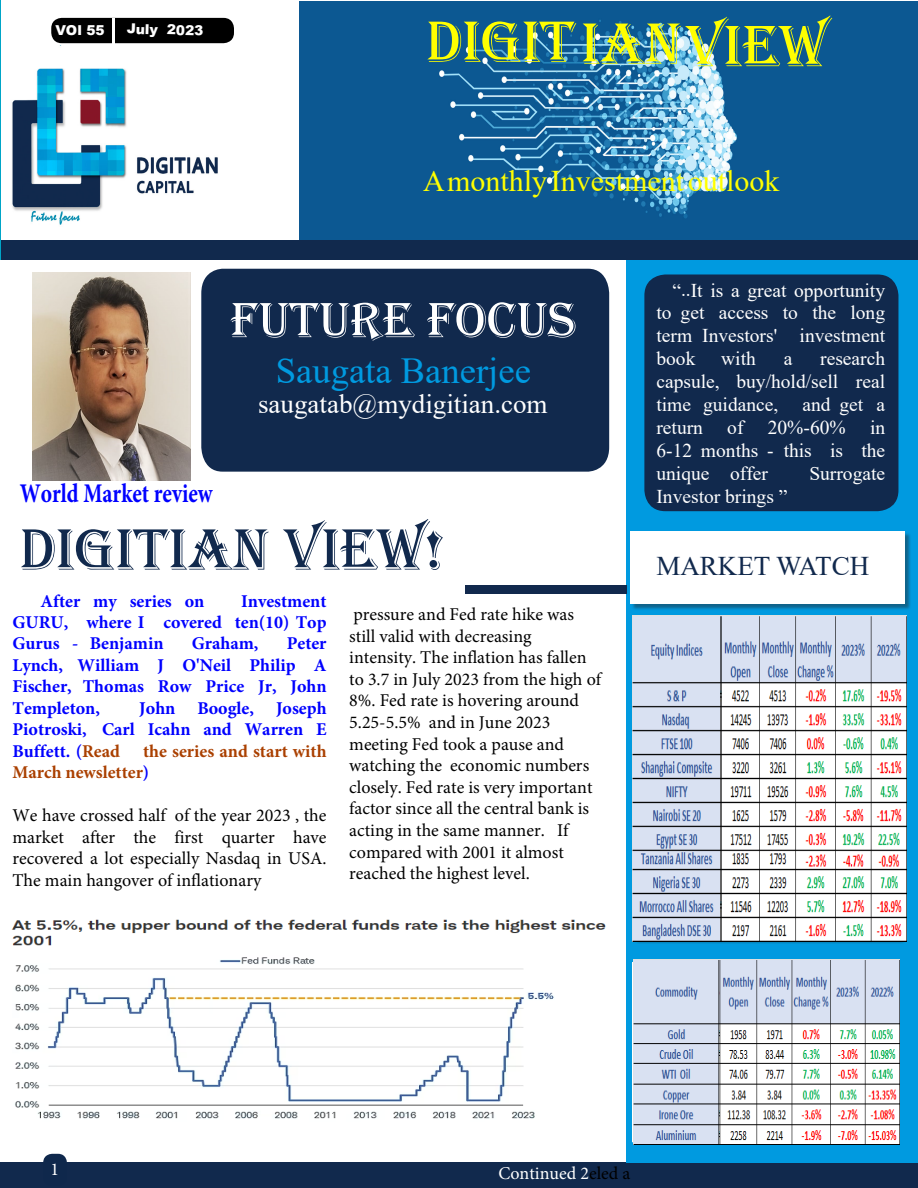
<style>
.page{position:relative;width:918px;height:1188px;background:#fff}
.page>*{position:absolute;margin:0;border:0;box-sizing:border-box;transform-origin:0 0}
.t1{font:60.3px "Algerian";color:#11294d}
.t2{font:60.3px "Algerian";color:#ff0}
.t3{font:51px "Algerian";color:#fff}
.t4{font:36.6px "Times New Roman";color:#009ae0}
.t5{font:30px "Times New Roman";color:#ff0}
.t6{font:27px "Times New Roman";color:#fff}
.t7{font:700 27px "Minion Pro";color:#00f;scale:.8 1}
.t8{font:27px "Times New Roman";color:#11294d}
.t9{font:19.5px/23px "Times New Roman";color:#fff;text-align:justify}
.t10{font:18px/21.6px "Minion Pro";color:#000;text-align:justify}
.t11{font:700 18px/21.5px "Minion Pro";color:#00f;text-align:justify}
.t12{font:700 18px/21.5px "Minion Pro";color:#aa4000}
.t13{font:18px "Minion Pro";color:#fff}
.t14{font:900 13.65px "Arial";color:#fff}
.s1{color:#aa4000}
.s2{color:#00f}
.s3{color:#000}
</style>
<div class="page">
<img style="left:299px;top:2px;width:619px;height:238px">
<img style="left:12px;top:68px;width:206px;height:157px">
<div style="left:0;top:1163px;width:918px;height:25px;background:#11294d"></div>
<div style="left:627px;top:260px;width:291px;height:903px;background:#009ae0"></div>
<div style="left:0;top:240px;width:918px;height:20px;background:#11294d"></div>
<hr style="left:0;top:0;width:1px;height:260px;background:#00a5c7">
<div style="left:466px;top:585px;width:161px;height:9px;background:#11294d"></div>
<div style="left:201px;top:269px;width:408px;height:203px;background:#11294d"></div>
<div style="left:631px;top:532px;width:281px;height:79px;background:#231f20;opacity:.45"></div>
<div style="left:630px;top:531px;width:274px;height:73px;background:#fff"></div>
<hr style="left:632px;top:963px;width:1px;height:37px;background:#fff">
<hr style="left:632px;top:1142px;width:54px;height:1px;background:#fff">
<svg style="left:632px;top:1000px;width:1px;height:142px"></svg>
<div style="left:644px;top:274px;width:254px;height:237px;background:#11294d;border-radius:21px"></div>
<div style="left:51px;top:18px;width:183px;height:25px;background:#000;border-radius:10px"></div>
<hr style="left:112px;top:18px;width:2px;height:25px;background:#fff">
<div style="left:43px;top:1154px;width:24px;height:32px;background:#0f284c;border-radius:9px"></div>
<img style="left:32px;top:272px;width:158px;height:208px">
<img style="left:11px;top:919px;width:595px;height:200px">
<img style="left:632px;top:616px;width:275px;height:325px">
<img style="left:633px;top:960px;width:266px;height:184px">
<p class="t14" style="left:55px;top:20px;width:51px">VOl 55</p>
<p class="t14" style="left:127px;top:18px;width:78px;rotate:2deg">July 2023</p>
<p class="t2" style="left:426px;top:10px;width:403px">DIGITIANVIEW</p>
<p class="t5" style="left:423px;top:160px;width:358px">A monthly Investment outlook</p>
<p class="t3" style="left:231px;top:292px;width:347px">FUTURE FOCUS</p>
<p class="t4" style="left:276px;top:345px;width:257px">Saugata Banerjee</p>
<p class="t6" style="left:258px;top:385px;width:291px">saugatab@mydigitian.com</p>
<h3 class="t7" style="left:20px;top:474px;width:243px">World Market review</h3>
<h1 class="t1" style="left:20px;top:516px;width:426px">DIGITIAN VIEW!</h1>
<p class="t11" style="left:40px;top:590px;width:165px">After my series on</p>
<p class="t11" style="left:12px;top:590px;width:316px;text-indent:229px">Investment GURU, where I covered ten(10) Top Gurus - Benjamin</p>
<p class="t10" style="left:349px;top:603px;width:253px;text-align:left">pressure and Fed rate hike was<br>still valid with decreasing intensity. The inflation has fallen to 3.7 in July 2023 from the high of<br>8%. Fed rate is hovering around<br>5.25-5.5% and in June 2023 meeting Fed took a pause and watching the economic numbers closely. Fed rate is very important factor since all the central bank is acting in the same manner. If compared with 2001 it almost reached the highest level.</p>
<p class="t11" style="left:192px;top:632px;width:68px">Graham,</p>
<p class="t11" style="left:12px;top:632px;width:316px;text-indent:274px">Peter Lynch, William J O'Neil Philip A Fischer, Thomas Row Price Jr, John Templeton,</p>
<p class="t11" style="left:12px;top:697px;width:316px;text-indent:127px">John Boogle, Joseph Piotroski, Carl Icahn and Warren E Buffett. (<span class="s1">Read</span></p>
<p class="t12" style="left:12px;top:740px;width:316px;text-indent:131px">the series and start with<br>March newsletter<span class="s2">)</span></p>
<p class="t10" style="left:12px;top:805px;width:316px">We have crossed half of the year 2023 , the market after the first quarter have recovered a lot especially Nasdaq in USA.<br>The main hangover of inflationary</p>
<p class="t9" style="left:656px;top:278px;width:230px;text-indent:16px">“..It is a great opportunity to get access to the long term Investors' investment book</p>
<p class="t9" style="left:656px;top:346px;width:230px;text-indent:164px">research capsule, buy/hold/sell real time guidance, and get a return of 20%-60% in 6-12 months - this is the unique offer</p>
<p class="t9" style="left:721px;top:346px;width:36px">with</p>
<p class="t9" style="left:784px;top:346px;width:10px">a</p>
<p class="t9" style="left:809px;top:461px;width:77px">Surrogate</p>
<p class="t9" style="left:656px;top:484px;width:133px">Investor brings ”</p>
<p class="t8" style="left:656px;top:546px;width:214px">MARKET WATCH</p>
<p class="t13" style="left:50px;top:1157px;width:10px">1</p>
<p class="t13" style="left:498px;top:1161px;width:133px">Continued 2<span class="s3">eled a</span></p>
</div>
